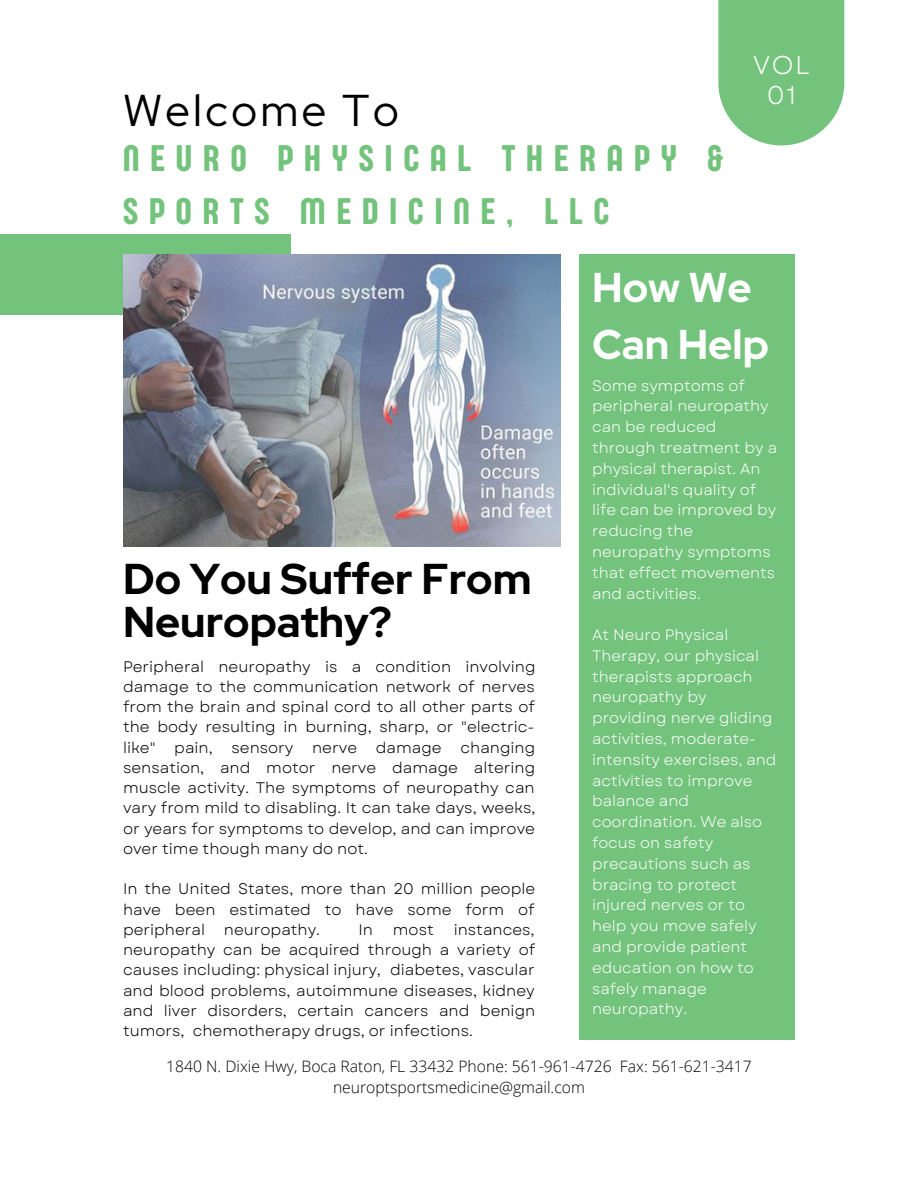
<style>
.page{position:relative;width:918px;height:1188px;background:#fff}
.page>*{position:absolute;margin:0;border:0;box-sizing:border-box;transform-origin:0 0}
.t1{font:44.4px "Red Hat Display";letter-spacing:.07em;color:#000}
.t2{font:700 42.9px/42.8px "Red Hat Display";color:#000}
.t3{font:700 41.4px/57.3px "Red Hat Display";color:#fff}
.t4{font:38.25px/52.8px "Sugo Pro Display";letter-spacing:.29em;color:#73c37c}
.t5{font:25.65px/29.4px "Garet";color:#fff;text-align:center}
.t6{font:300 15.75px/21.3px "Open Sans";color:#000;text-align:center}
.t7{font:15.3px/20.2px "Garet";color:#000;text-align:justify}
.t8{font:15.15px/20.9px "Garet";color:#fff}
</style>
<div class="page">
<div style="left:0;top:234px;width:291px;height:81px;background:#73c37c"></div>
<img style="left:123px;top:254px;width:438px;height:293px">
<div style="left:579px;top:254px;width:216px;height:785px;background:#73c37c"></div>
<svg style="left:718px;top:0;width:126px;height:145px;background:#80c888"></svg>
<h1 class="t1" style="left:123px;top:81px;width:277px">Welcome To</h1>
<h3 class="t4" style="left:123px;top:132px;width:602px">NEURO PHYSICAL THERAPY &amp;<br>SPORTS MEDICINE, LLC</h3>
<h3 class="t5" style="left:753px;top:51px;width:58px">VOL<br>01</h3>
<h2 class="t2" style="left:123px;top:557px;width:410px">Do You Suffer From<br>Neuropathy?</h2>
<p class="t7" style="left:123px;top:656px;width:414px">Peripheral neuropathy is a condition involving damage to the communication network of nerves from the brain and spinal cord to all other parts of the body resulting in burning, sharp, or "electric&shy;like" pain, sensory nerve damage changing sensation, and motor nerve damage altering muscle activity. The symptoms of neuropathy can vary from mild to disabling. It can take days, weeks, or years for symptoms to develop, and can improve over time though many do not.</p>
<p class="t7" style="left:123px;top:879px;width:414px">In the United States, more than 20 million people have been estimated to have some form of peripheral neuropathy.</p>
<p class="t7" style="left:123px;top:919px;width:414px;text-indent:331px">instances, neuropathy can be acquired through a variety of causes including: physical injury, diabetes, vascular and blood problems, autoimmune diseases, kidney and liver disorders, certain cancers and benign tumors, chemotherapy drugs, or infections.</p>
<p class="t7" style="left:359px;top:919px;width:16px">In</p>
<p class="t7" style="left:393px;top:919px;width:42px">most</p>
<h3 class="t3" style="left:592px;top:258px;width:178px">How We<br>Can Help</h3>
<p class="t8" style="left:592px;top:375px;width:187px">Some symptoms of peripheral neuropathy can be reduced through treatment by a physical therapist. An individual's quality of life can be improved by reducing the neuropathy symptoms that effect movements and activities.</p>
<p class="t8" style="left:592px;top:624px;width:186px">At Neuro Physical<br>Therapy, our physical therapists approach neuropathy by providing nerve gliding activities, moderate&shy;intensity exercises, and activities to improve balance and coordination. We also focus on safety precautions such as bracing to protect injured nerves or to help you move safely and provide patient education on how to safely manage neuropathy.</p>
<p class="t6" style="left:166px;top:1055px;width:587px">1840 N. Dixie Hwy, Boca Raton, FL 33432 Phone: 561-961-4726 Fax: 561-621-3417 neuroptsportsmedicine@gmail.com</p>
</div>
